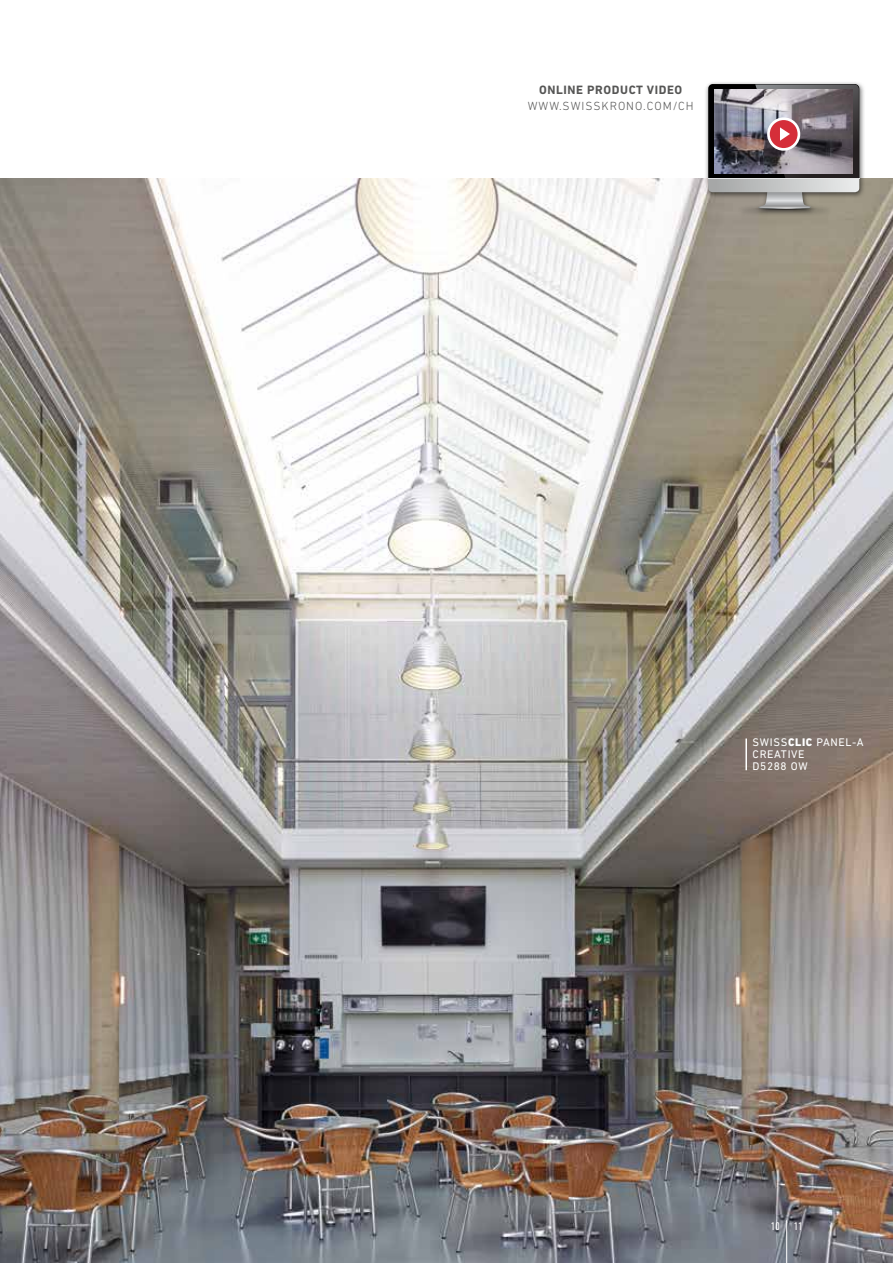
<style>
.page{position:relative;width:893px;height:1263px;background:#fff}
.page>*{position:absolute;margin:0;border:0;box-sizing:border-box;transform-origin:0 0}
.t1{font:700 12.3px "DIN Next LT Pro";letter-spacing:.05em;color:#565655}
.t2{font:300 12px "DIN Next LT Pro";letter-spacing:.08em;color:#565655}
.t3{font:11.25px/12px "DIN Next LT Pro";letter-spacing:.06em;color:#fff}
.t4{font:condensed 11.25px "DIN Next LT Pro";color:#fff}
.s1{font-weight:800}
</style>
<div class="page">
<img style="left:0;top:179px;width:893px;height:1084px">
<div style="left:704px;top:80px;width:161px;height:137px;background:#000;opacity:.6"></div>
<svg style="left:708px;top:84px;width:151px;height:127px;background:#837b7f"></svg>
<hr style="left:745px;top:738px;width:2px;height:32px;background:#fff">
<hr style="left:786px;top:1220px;width:1px;height:43px;background:#fff">
<p class="t1" style="left:539px;top:83px;width:145px">ONLINE PRODUCT VIDEO</p>
<p class="t2" style="left:528px;top:99px;width:167px">WWW.SWISSKRONO.COM/CH</p>
<p class="t3" style="left:753px;top:736px;width:113px">SWISS<span class="s1">CLIC</span> PANEL-A<br>CREATIVE<br>D5288 OW</p>
<p class="t4" style="left:771px;top:1219px;width:33px">10 11</p>
</div>
